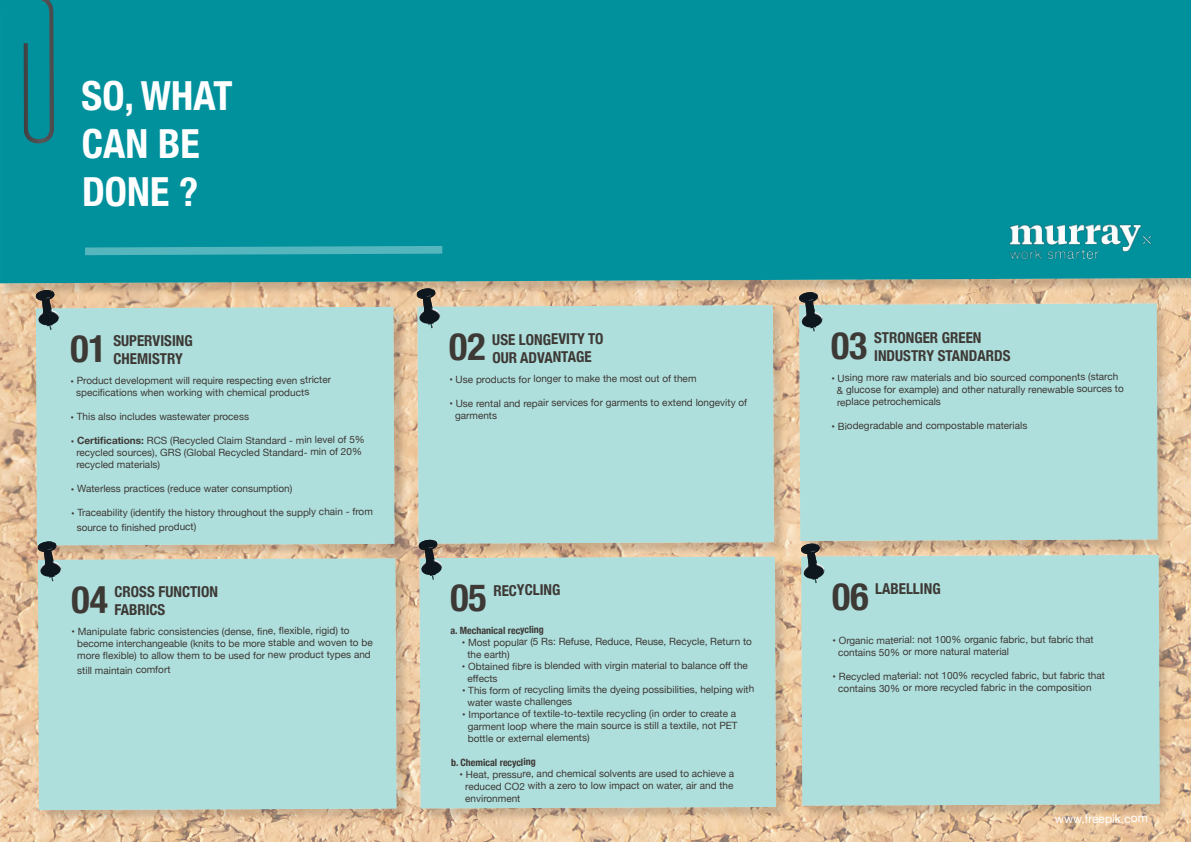
<style>
.page{position:relative;width:1191px;height:842px;background:#fff}
.page>*{position:absolute;margin:0;border:0;box-sizing:border-box;transform-origin:0 0}
.t1{font:700 condensed 40px/48px "Helvetica Neue";letter-spacing:-.005em;color:#fff}
.t2{font:700 condensed 38px "Helvetica Neue";letter-spacing:-.005em;color:#3d3935}
.t3{font:700 condensed 15px "Helvetica Neue";letter-spacing:-.005em;color:#3d3935}
.t4{font:12px "Helvetica Neue";letter-spacing:-.005em;color:#fff}
.t5{font:10px/12.2px "Helvetica Neue";letter-spacing:-.005em;color:#3d3935}
.t6{font:700 condensed 10px "Helvetica Neue";letter-spacing:-.005em;color:#3d3935}
.s1{font-weight:700}
</style>
<div class="page">
<img style="left:0;top:296px;width:1191px;height:546px">
<div style="left:800px;top:304px;width:368px;height:249px;background:#231f20;opacity:.75"></div>
<div style="left:39px;top:308px;width:368px;height:250px;background:#231f20;opacity:.75"></div>
<div style="left:418px;top:307px;width:368px;height:249px;background:#231f20;opacity:.75"></div>
<div style="left:0;top:2px;width:1191px;height:294px;background:#231f20;opacity:.75"></div>
<div style="left:0;top:0;width:1191px;height:283px;background:#00919d"></div>
<svg style="left:85px;top:246px;width:357px;height:9px;background:#49b0b9"></svg>
<svg style="left:10px;top:0;width:57px;height:179px;background:#088893"></svg>
<div style="left:12px;top:159px;width:43px;height:21px;background:#00919d"></div>
<div style="left:0;top:0;width:38px;height:9px;background:#00919d"></div>
<div style="left:36px;top:307px;width:358px;height:238px;background:#afdfdd"></div>
<div style="left:417px;top:305px;width:357px;height:239px;background:#afdfdd"></div>
<div style="left:799px;top:303px;width:358px;height:238px;background:#afdfdd"></div>
<svg style="left:36px;top:290px;width:19px;height:27px"></svg>
<img style="left:38px;top:309px;width:21px;height:17px">
<svg style="left:417px;top:288px;width:19px;height:27px"></svg>
<img style="left:419px;top:307px;width:21px;height:18px">
<svg style="left:799px;top:292px;width:19px;height:27px"></svg>
<img style="left:801px;top:311px;width:21px;height:17px">
<div style="left:802px;top:555px;width:368px;height:263px;background:#231f20;opacity:.75"></div>
<div style="left:41px;top:560px;width:368px;height:262px;background:#231f20;opacity:.75"></div>
<div style="left:420px;top:558px;width:368px;height:263px;background:#231f20;opacity:.75"></div>
<div style="left:38px;top:558px;width:358px;height:252px;background:#afdfdd"></div>
<div style="left:419px;top:557px;width:357px;height:251px;background:#afdfdd"></div>
<div style="left:801px;top:555px;width:358px;height:251px;background:#afdfdd"></div>
<svg style="left:38px;top:541px;width:19px;height:27px"></svg>
<img style="left:40px;top:561px;width:21px;height:17px">
<svg style="left:419px;top:539px;width:19px;height:27px"></svg>
<img style="left:421px;top:559px;width:21px;height:17px">
<svg style="left:801px;top:543px;width:19px;height:27px"></svg>
<img style="left:803px;top:563px;width:21px;height:17px">
<svg style="left:49px;top:325px;width:4px;height:5px"></svg>
<svg style="left:430px;top:323px;width:4px;height:6px"></svg>
<svg style="left:812px;top:326px;width:4px;height:6px"></svg>
<svg style="left:51px;top:576px;width:3px;height:6px"></svg>
<svg style="left:431px;top:575px;width:4px;height:5px"></svg>
<svg style="left:814px;top:578px;width:4px;height:6px"></svg>
<img style="left:998px;top:213px;width:164px;height:58px">
<h1 class="t1" style="left:82px;top:69px;width:153px">SO, WHAT<br>CAN BE<br>DONE ?</h1>
<h2 class="t2" style="left:70px;top:317px;width:38px">01</h2>
<h3 class="t3" style="left:113px;top:328px;width:81px">SUPERVISING</h3>
<h3 class="t3" style="left:113px;top:346px;width:71px">CHEMISTRY</h3>
<h2 class="t2" style="left:449px;top:315px;width:38px">02</h2>
<h3 class="t3" style="left:492px;top:327px;width:113px">USE LONGEVITY TO</h3>
<h3 class="t3" style="left:492px;top:345px;width:101px">OUR ADVANTAGE</h3>
<h2 class="t2" style="left:831px;top:314px;width:38px">03</h2>
<h3 class="t3" style="left:874px;top:325px;width:109px">STRONGER GREEN</h3>
<h3 class="t3" style="left:874px;top:343px;width:138px">INDUSTRY STANDARDS</h3>
<p class="t5" style="left:76px;top:375px;width:256px;text-indent:-6px">• Product development will require respecting even stricter specifications when working with chemical products</p>
<p class="t5" style="left:71px;top:411px;width:180px">• This also includes wastewater process</p>
<p class="t5" style="left:76px;top:435px;width:290px;text-indent:-6px"><span class="s1">• Certifications:</span> RCS (Recycled Claim Standard - min level of 5% recycled sources), GRS (Global Recycled Standard- min of 20% recycled materials)</p>
<p class="t5" style="left:71px;top:483px;width:223px">• Waterless practices (reduce water consumption)</p>
<p class="t5" style="left:77px;top:506px;width:298px;line-height:14.7px;text-indent:-6px">• Traceability (identify the history throughout the supply chain - from source to finished product)</p>
<p class="t5" style="left:449px;top:373px;width:249px">• Use products for longer to make the most out of them</p>
<p class="t5" style="left:455px;top:397px;width:293px;line-height:12.5px;text-indent:-6px">• Use rental and repair services for garments to extend longevity of garments</p>
<p class="t5" style="left:837px;top:372px;width:288px;text-indent:-6px">• Using more raw materials and bio sourced components (starch &amp; glucose for example) and other naturally renewable sources to replace petrochemicals</p>
<p class="t5" style="left:831px;top:420px;width:197px">• Biodegradable and compostable materials</p>
<h2 class="t2" style="left:71px;top:568px;width:38px">04</h2>
<h3 class="t3" style="left:114px;top:579px;width:105px">CROSS FUNCTION</h3>
<h3 class="t3" style="left:115px;top:597px;width:52px">FABRICS</h3>
<h2 class="t2" style="left:832px;top:565px;width:38px">06</h2>
<h2 class="t2" style="left:450px;top:566px;width:38px">05</h2>
<h3 class="t3" style="left:875px;top:576px;width:67px">LABELLING</h3>
<h3 class="t3" style="left:493px;top:578px;width:69px">RECYCLING</h3>
<p class="t5" style="left:77px;top:626px;width:297px;text-indent:-6px">• Manipulate fabric consistencies (dense, fine, flexible, rigid) to become interchangeable (knits to be more stable and woven to be more flexible) to allow them to be used for new product types and</p>
<p class="t5" style="left:77px;top:664px;width:95px">still maintain comfort</p>
<p class="t6" style="left:450px;top:622px;width:95px">a. Mechanical recycling</p>
<p class="t5" style="left:467px;top:636px;width:286px;line-height:12.5px;text-indent:-6px">• Most popular (5 Rs: Refuse, Reduce, Reuse, Recycle, Return to the earth)</p>
<p class="t5" style="left:467px;top:660px;width:282px;line-height:12.6px;text-indent:-6px">• Obtained fibre is blended with virgin material to balance off the effects</p>
<p class="t5" style="left:467px;top:684px;width:288px;text-indent:-6px">• This form of recycling limits the dyeing possibilities, helping with water waste challenges</p>
<p class="t5" style="left:468px;top:708px;width:271px;text-indent:-6px">• Importance of textile-to-textile recycling (in order to create a garment loop where the main source is still a textile, not PET bottle or external elements)</p>
<p class="t6" style="left:451px;top:754px;width:86px">b. Chemical recycling</p>
<p class="t5" style="left:465px;top:768px;width:271px;text-align:justify;text-indent:-6px">• Heat, pressure, and chemical solvents are used to achieve a reduced CO2 with a zero to low impact on water, air and the environment</p>
<p class="t5" style="left:838px;top:634px;width:257px;text-indent:-6px">• Organic material: not 100% organic fabric, but fabric that contains 50% or more natural material</p>
<p class="t5" style="left:838px;top:670px;width:268px;text-indent:-6px">• Recycled material: not 100% recycled fabric, but fabric that contains 30% or more recycled fabric in the composition</p>
<p class="t4" style="left:1055px;top:810px;width:95px">www.freepik.com</p>
</div>
